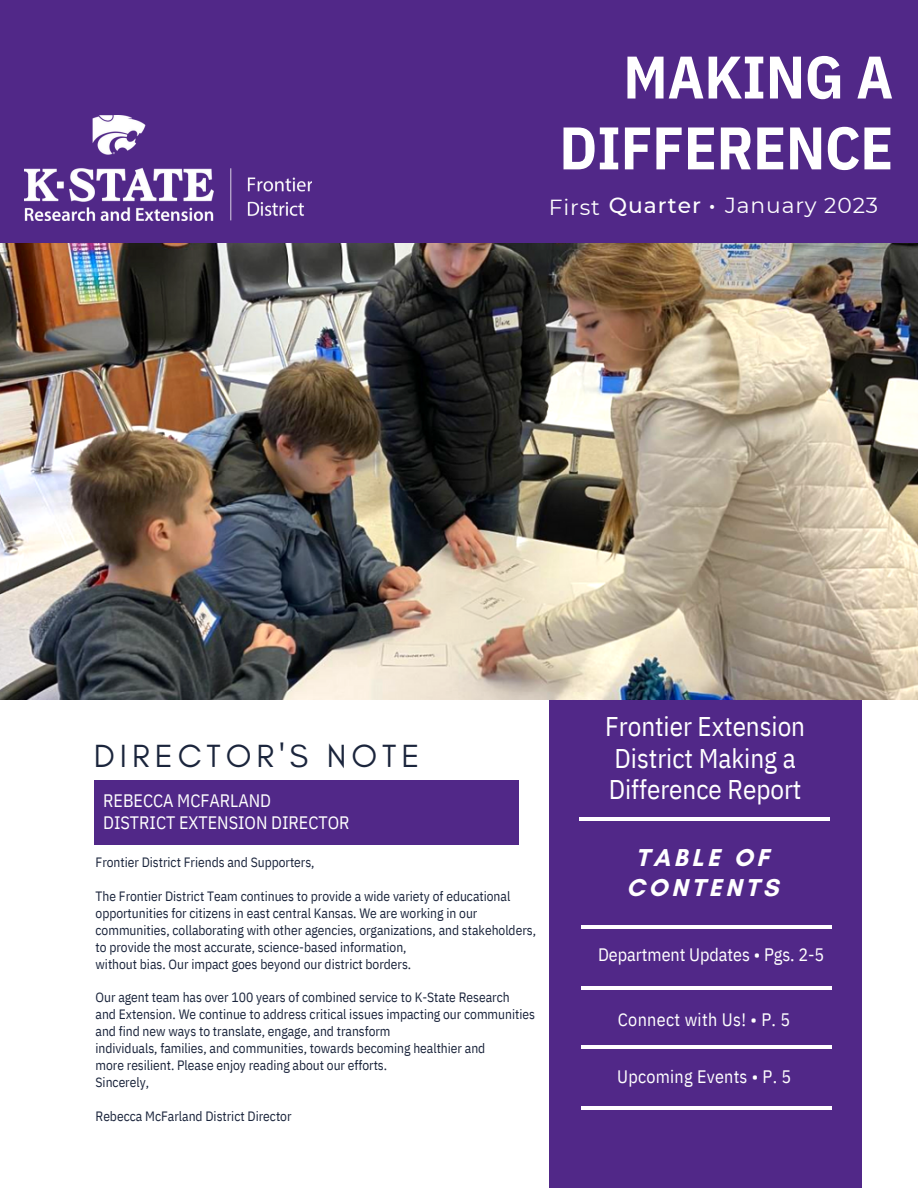
<style>
.page{position:relative;width:918px;height:1188px;background:#fff}
.page>*{position:absolute;margin:0;border:0;box-sizing:border-box;transform-origin:0 0}
.t1{font:700 60px/70.8px "IBM Plex Sans Cond";color:#fff;text-align:right}
.t2{font:32.7px "Glacial Indifference";letter-spacing:.15em;color:#1b253c}
.t3{font:27px/31.5px "IBM Plex Sans Cond";color:#fff}
.t4{font:700 24.9px/30.3px "Glacial Indifference";letter-spacing:.15em;color:#fff;text-align:center}
.t5{font:21.75px "Montserrat";letter-spacing:.04em;color:#fff}
.t6{font:18px/21.3px "IBM Plex Sans Cond";color:#fff}
.t7{font:18px "IBM Plex Sans Cond";letter-spacing:.02em;color:#fff}
.t8{font:13.5px/16.8px "IBM Plex Sans Cond";color:#1b253c}
.s1{font-weight:500}
</style>
<div class="page">
<div style="left:94px;top:780px;width:424px;height:64px;background:#512888"></div>
<div style="left:0;top:3px;width:918px;height:257px;background:#512888"></div>
<div style="left:0;top:0;width:918px;height:23px;background:#512888"></div>
<div style="left:540px;top:692px;width:331px;height:496px;background:#512888"></div>
<svg style="left:580px;top:817px;width:250px;height:4px"></svg>
<svg style="left:581px;top:925px;width:251px;height:4px"></svg>
<svg style="left:581px;top:986px;width:251px;height:4px"></svg>
<svg style="left:581px;top:1045px;width:251px;height:4px"></svg>
<svg style="left:581px;top:1106px;width:251px;height:4px"></svg>
<img style="left:24px;top:116px;width:288px;height:104px">
<img style="left:0;top:244px;width:918px;height:456px">
<h1 class="t1" style="left:559px;top:41px;width:335px">MAKING A<br>DIFFERENCE</h1>
<h3 class="t5" style="left:549px;top:192px;width:331px">First <span class="s1">Quarter •</span> January 2023</h3>
<h2 class="t2" style="left:94px;top:736px;width:327px">DIRECTOR'S NOTE</h2>
<h3 class="t6" style="left:103px;top:790px;width:248px">REBECCA MCFARLAND<br>DISTRICT EXTENSION DIRECTOR</h3>
<p class="t8" style="left:96px;top:854px;width:221px">Frontier District Friends and Supporters,</p>
<p class="t8" style="left:96px;top:888px;width:442px">The Frontier District Team continues to provide a wide variety of educational opportunities for citizens in east central Kansas. We are working in our communities, collaborating with other agencies, organizations, and stakeholders, to provide the most accurate, science-based information,<br>without bias. Our impact goes beyond our district borders.</p>
<p class="t8" style="left:96px;top:989px;width:441px">Our agent team has over 100 years of combined service to K-State Research<br>and Extension. We continue to address critical issues impacting our communities and find new ways to translate, engage, and transform<br>individuals, families, and communities, towards becoming healthier and<br>more resilient. Please enjoy reading about our efforts.<br>Sincerely,</p>
<p class="t8" style="left:96px;top:1107px;width:197px">Rebecca McFarland District Director</p>
<h3 class="t3" style="left:605px;top:710px;width:201px">Frontier Extension<br>District Making a<br>Difference Report</h3>
<h3 class="t4" style="left:626px;top:842px;width:154px">TABLE OF<br>CONTENTS</h3>
<h3 class="t6" style="left:598px;top:944px;width:228px">Department Updates • Pgs. 2-5</h3>
<h3 class="t7" style="left:618px;top:1008px;width:174px">Connect with Us! • P. 5</h3>
<h3 class="t6" style="left:617px;top:1066px;width:176px">Upcoming Events • P. 5</h3>
</div>
